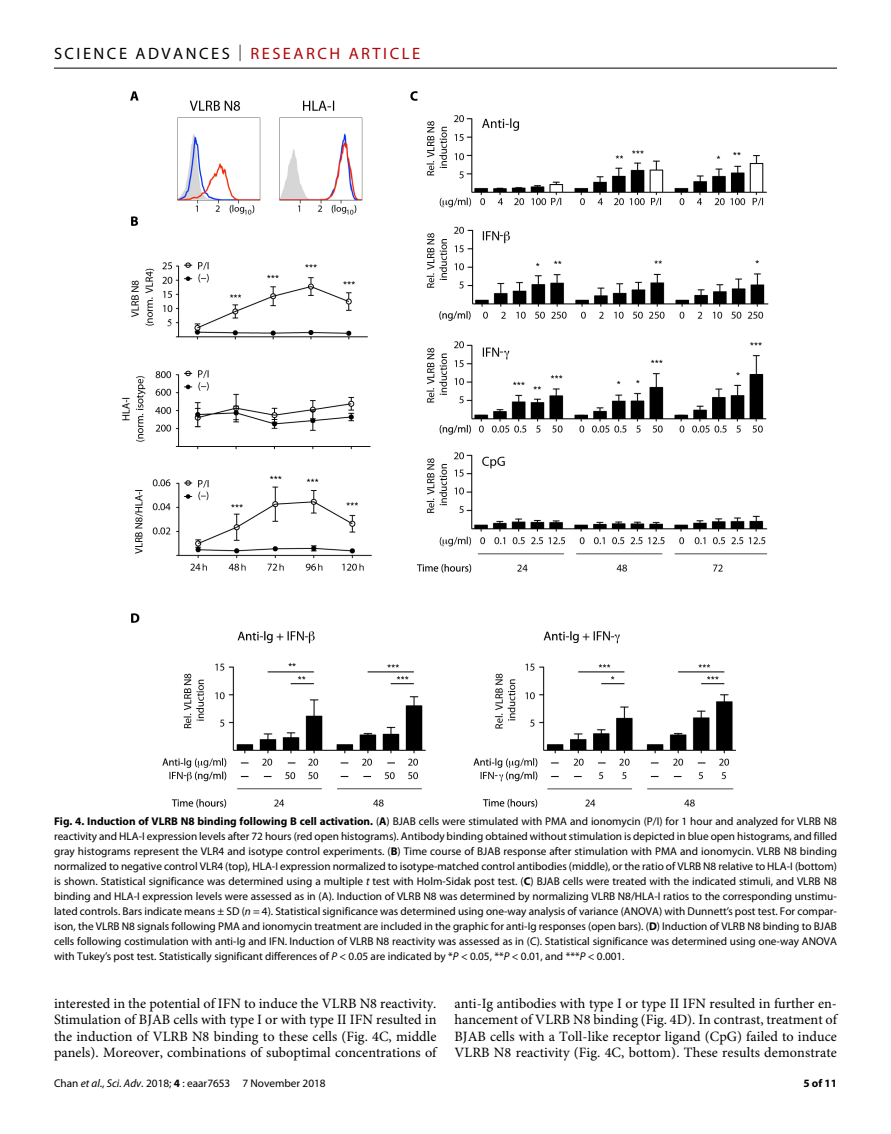
<style>
.page{position:relative;width:891px;height:1134px;background:#fff}
.page>*{position:absolute;margin:0;border:0;box-sizing:border-box;transform-origin:0 0}
.t1{font:16.5px "Myriad Pro";letter-spacing:.15em;color:#000}
.t2{font:14.25px/16.5px "Minion Pro";letter-spacing:.005em;color:#000;text-align:justify}
.t3{font:11.25px/15px "Myriad Pro";color:#000;text-align:justify}
.t4{font:700 11.25px "Myriad Pro";color:#000}
.s1{font-weight:300}
.s2{color:#b10508}
.s3{font-weight:700}
.s4{font-style:italic}
</style>
<div class="page">
<hr style="left:54px;top:68px;width:783px;height:1px;background:#000">
<img style="left:122px;top:91px;width:647px;height:717px">
<h1 class="t1" style="left:54px;top:40px;width:368px">SCIENCE ADVANCES <span class="s1">|</span> <span class="s2">RESEARCH ARTICLE</span></h1>
<p class="t3" style="left:54px;top:814px;width:785px"><span class="s3">Fig. 4. Induction of VLRB N8 binding following B cell activation.</span> (<span class="s3">A</span>) BJAB cells were stimulated with PMA and ionomycin (P/I) for 1 hour and analyzed for VLRB N8 reactivity and HLA-I expression levels after 72 hours (red open histograms). Antibody binding obtained without stimulation is depicted in blue open histograms, and filled gray histograms represent the VLR4 and isotype control experiments. (<span class="s3">B</span>) Time course of BJAB response after stimulation with PMA and ionomycin. VLRB N8 binding normalized to negative control VLR4 (top), HLA-I expression normalized to isotype-matched control antibodies (middle), or the ratio of VLRB N8 relative to HLA-I (bottom) is shown. Statistical significance was determined using a multiple <span class="s4">t</span> test with Holm-Sidak post test. (<span class="s3">C</span>) BJAB cells were treated with the indicated stimuli, and VLRB N8 binding and HLA-I expression levels were assessed as in (A). Induction of VLRB N8 was determined by normalizing VLRB N8/HLA-I ratios to the corresponding unstimu&shy;lated controls. Bars indicate means ± SD (<span class="s4">n</span> = 4). Statistical significance was determined using one-way analysis of variance (ANOVA) with Dunnett’s post test. For compar&shy;ison, the VLRB N8 signals following PMA and ionomycin treatment are included in the graphic for anti-Ig responses (open bars). (<span class="s3">D</span>) Induction of VLRB N8 binding to BJAB cells following costimulation with anti-Ig and IFN. Induction of VLRB N8 reactivity was assessed as in (C). Statistical significance was determined using one-way ANOVA with Tukey’s post test. Statistically significant differences of <span class="s4">P</span> &lt; 0.05 are indicated by *<span class="s4">P</span> &lt; 0.05, **<span class="s4">P</span> &lt; 0.01, and ***<span class="s4">P</span> &lt; 0.001.</p>
<p class="t2" style="left:54px;top:996px;width:384px">interested in the potential of IFN to induce the VLRB N8 reactivity.<br>Stimulation of BJAB cells with type I or with type II IFN resulted in the induction of VLRB N8 binding to these cells (Fig. 4C, middle panels). Moreover, combinations of suboptimal concentrations of</p>
<p class="t2" style="left:454px;top:996px;width:384px">anti-Ig antibodies with type I or type II IFN resulted in further en&shy;hancement of VLRB N8 binding (Fig. 4D). In contrast, treatment of BJAB cells with a Toll-like receptor ligand (CpG) failed to induce VLRB N8 reactivity (Fig. 4C, bottom). These results demonstrate</p>
<p class="t3" style="left:54px;top:1076px;width:273px">Chan <span class="s4">et al</span>., <span class="s4">Sci. Adv.</span> 2018; <span class="s3">4</span> : eaar7653 7 November 2018</p>
<p class="t4" style="left:803px;top:1074px;width:35px">5 of 11</p>
</div>
